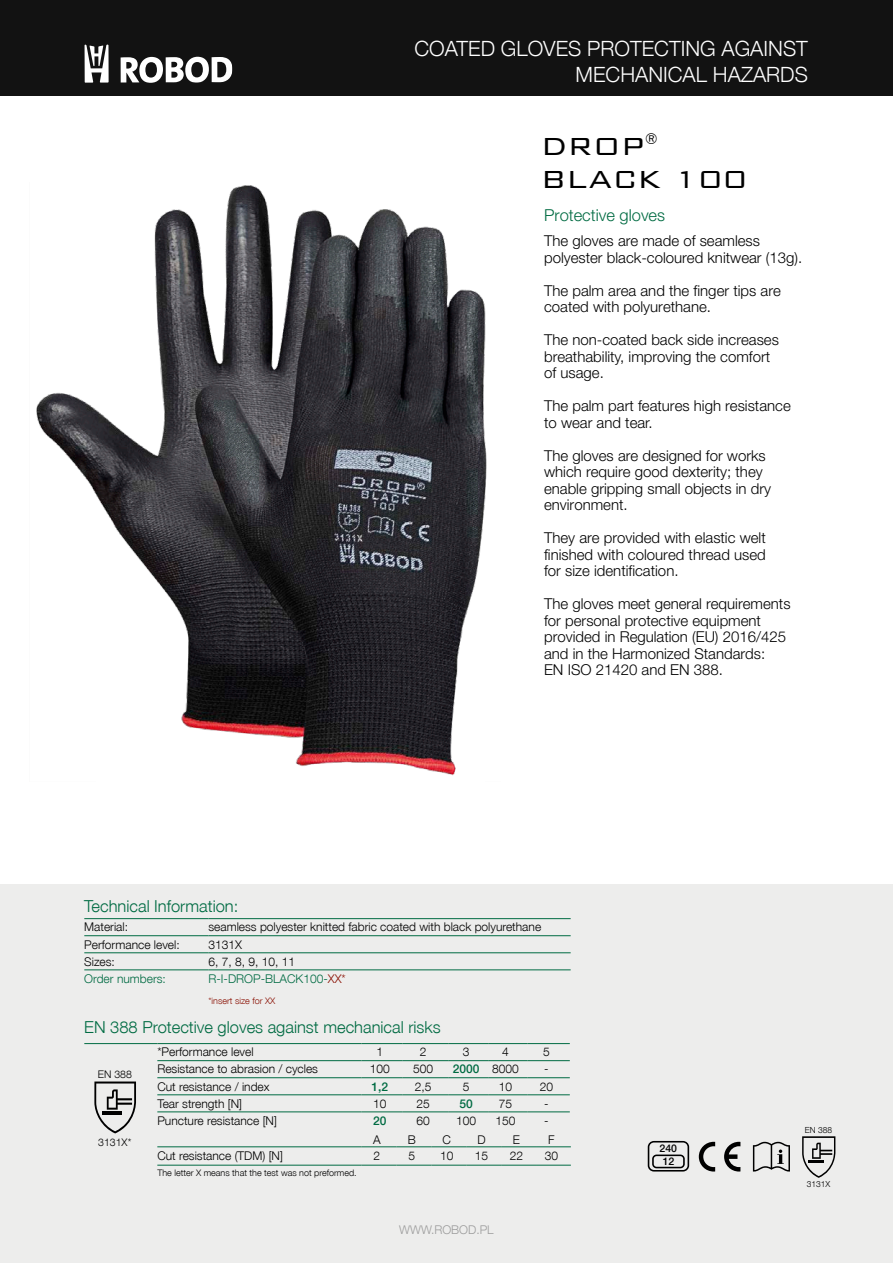
<style>
.page{position:relative;width:893px;height:1263px;background:#fff}
.page>*{position:absolute;margin:0;border:0;box-sizing:border-box;transform-origin:0 0}
.t1{font:300 33px/33px "Bank Gothic BT";color:#000}
.t2{font:300 21px/25.2px "Helvetica Neue CE";color:#fff;text-align:right}
.t3{font:300 16.5px "Helvetica Neue CE";color:#006b42}
.t4{font:300 16.5px "Helvetica Neue LT Pro";color:#006b42}
.t5{font:300 15px/16.5px "Helvetica Neue LT Pro";color:#000}
.t6{font:300 12px "Helvetica Neue CE";color:#000}
.t7{font:300 12px "Helvetica Neue CE";color:#006b42}
.t8{font:500 12px "Helvetica Neue CE";color:#006b42}
.t9{font:300 12px "Helvetica Neue CE";color:#9c9c9c}
.t10{font:300 10.5px "Helvetica Neue CE";color:#000}
.t11{font:500 10.5px/12.6px "Helvetica Neue CE";color:#000}
.t12{font:300 9px "Helvetica Neue CE";color:#000}
.t13{font:300 9px "Helvetica Neue CE";color:#890e01}
.t14{font:300 8.4px "Helvetica Neue CE";color:#000}
.s1{color:#890e01}
.s2{font-weight:300;color:#000}
</style>
<div class="page">
<div style="left:0;top:884px;width:892px;height:379px;background:#ededec"></div>
<div style="left:0;top:0;width:893px;height:96px;background:#121212"></div>
<svg style="left:121px;top:57px;width:111px;height:26px"></svg>
<svg style="left:84px;top:45px;width:25px;height:38px"></svg>
<img style="left:36px;top:185px;width:451px;height:591px">
<hr style="left:84px;top:918px;width:124px;height:1px;background:#006b42">
<hr style="left:208px;top:918px;width:363px;height:1px;background:#006b42">
<hr style="left:84px;top:935px;width:124px;height:1px;background:#006b42">
<hr style="left:208px;top:935px;width:363px;height:1px;background:#006b42">
<hr style="left:84px;top:952px;width:124px;height:1px;background:#006b42">
<hr style="left:208px;top:952px;width:363px;height:1px;background:#006b42">
<hr style="left:84px;top:969px;width:124px;height:1px;background:#006b42">
<hr style="left:208px;top:969px;width:363px;height:1px;background:#006b42">
<hr style="left:84px;top:1043px;width:73px;height:1px;background:#006b42">
<hr style="left:157px;top:1043px;width:204px;height:1px;background:#006b42">
<hr style="left:361px;top:1043px;width:41px;height:1px;background:#006b42">
<hr style="left:402px;top:1043px;width:46px;height:1px;background:#006b42">
<hr style="left:448px;top:1043px;width:40px;height:1px;background:#006b42">
<hr style="left:488px;top:1043px;width:39px;height:1px;background:#006b42">
<hr style="left:527px;top:1043px;width:43px;height:1px;background:#006b42">
<hr style="left:157px;top:1060px;width:204px;height:1px;background:#006b42">
<hr style="left:361px;top:1060px;width:41px;height:1px;background:#006b42">
<hr style="left:402px;top:1060px;width:46px;height:1px;background:#006b42">
<hr style="left:448px;top:1060px;width:40px;height:1px;background:#006b42">
<hr style="left:488px;top:1060px;width:39px;height:1px;background:#006b42">
<hr style="left:527px;top:1060px;width:43px;height:1px;background:#006b42">
<hr style="left:157px;top:1077px;width:204px;height:1px;background:#006b42">
<hr style="left:361px;top:1077px;width:41px;height:1px;background:#006b42">
<hr style="left:402px;top:1077px;width:46px;height:1px;background:#006b42">
<hr style="left:448px;top:1077px;width:40px;height:1px;background:#006b42">
<hr style="left:488px;top:1077px;width:39px;height:1px;background:#006b42">
<hr style="left:527px;top:1077px;width:43px;height:1px;background:#006b42">
<hr style="left:157px;top:1094px;width:204px;height:1px;background:#006b42">
<hr style="left:361px;top:1094px;width:41px;height:1px;background:#006b42">
<hr style="left:402px;top:1094px;width:46px;height:1px;background:#006b42">
<hr style="left:448px;top:1094px;width:40px;height:1px;background:#006b42">
<hr style="left:488px;top:1094px;width:39px;height:1px;background:#006b42">
<hr style="left:527px;top:1094px;width:43px;height:1px;background:#006b42">
<hr style="left:157px;top:1111px;width:204px;height:1px;background:#006b42">
<hr style="left:361px;top:1111px;width:41px;height:1px;background:#006b42">
<hr style="left:402px;top:1111px;width:46px;height:1px;background:#006b42">
<hr style="left:448px;top:1111px;width:40px;height:1px;background:#006b42">
<hr style="left:488px;top:1111px;width:39px;height:1px;background:#006b42">
<hr style="left:527px;top:1111px;width:43px;height:1px;background:#006b42">
<hr style="left:157px;top:1146px;width:205px;height:1px;background:#006b42">
<hr style="left:362px;top:1146px;width:34px;height:1px;background:#006b42">
<hr style="left:396px;top:1146px;width:35px;height:1px;background:#006b42">
<hr style="left:431px;top:1146px;width:35px;height:1px;background:#006b42">
<hr style="left:466px;top:1146px;width:35px;height:1px;background:#006b42">
<hr style="left:501px;top:1146px;width:35px;height:1px;background:#006b42">
<hr style="left:536px;top:1146px;width:35px;height:1px;background:#006b42">
<hr style="left:157px;top:1165px;width:205px;height:1px;background:#006b42">
<hr style="left:362px;top:1165px;width:34px;height:1px;background:#006b42">
<hr style="left:396px;top:1165px;width:35px;height:1px;background:#006b42">
<hr style="left:431px;top:1165px;width:35px;height:1px;background:#006b42">
<hr style="left:466px;top:1165px;width:35px;height:1px;background:#006b42">
<hr style="left:501px;top:1165px;width:35px;height:1px;background:#006b42">
<hr style="left:536px;top:1165px;width:35px;height:1px;background:#006b42">
<svg style="left:94px;top:1081px;width:42px;height:52px"></svg>
<svg style="left:699px;top:1142px;width:16px;height:29px"></svg>
<svg style="left:724px;top:1142px;width:16px;height:29px"></svg>
<svg style="left:753px;top:1142px;width:37px;height:29px"></svg>
<svg style="left:802px;top:1136px;width:34px;height:42px"></svg>
<svg style="left:648px;top:1141px;width:41px;height:30px"></svg>
<h2 class="t2" style="left:414px;top:36px;width:395px">COATED GLOVES PROTECTING AGAINST<br>MECHANICAL HAZARDS</h2>
<h1 class="t1" style="left:541px;top:129px;width:208px">DROP<sup>®<br></sup>BLACK 100</h1>
<p class="t4" style="left:544px;top:205px;width:123px">Protective gloves</p>
<p class="t5" style="left:544px;top:232px;width:260px">The gloves are made of seamless polyester black-coloured knitwear (13g).</p>
<p class="t5" style="left:544px;top:282px;width:238px">The palm area and the finger tips are coated with polyurethane.</p>
<p class="t5" style="left:544px;top:331px;width:236px">The non-coated back side increases breathability, improving the comfort of usage.</p>
<p class="t5" style="left:544px;top:397px;width:248px">The palm part features high resistance to wear and tear.</p>
<p class="t5" style="left:544px;top:447px;width:228px">The gloves are designed for works which require good dexterity; they enable gripping small objects in dry environment.</p>
<p class="t5" style="left:544px;top:529px;width:223px;text-align:justify">They are provided with elastic welt finished with coloured thread used for size identification.</p>
<p class="t5" style="left:544px;top:595px;width:248px">The gloves meet general requirements for personal protective equipment provided in Regulation (EU) 2016/425 and in the Harmonized Standards:<br>EN ISO 21420 and EN 388.</p>
<p class="t3" style="left:84px;top:896px;width:156px">Technical Information:</p>
<p class="t6" style="left:84px;top:920px;width:45px">Material:</p>
<p class="t6" style="left:208px;top:920px;width:334px">seamless polyester knitted fabric coated with black polyurethane</p>
<p class="t6" style="left:84px;top:937px;width:97px">Performance level:</p>
<p class="t6" style="left:208px;top:937px;width:35px">3131X</p>
<p class="t6" style="left:84px;top:954px;width:32px">Sizes:</p>
<p class="t6" style="left:208px;top:954px;width:88px">6, 7, 8, 9, 10, 11</p>
<p class="t7" style="left:84px;top:971px;width:83px">Order numbers:</p>
<p class="t7" style="left:208px;top:971px;width:139px">R-I-DROP-BLACK100-<span class="s1">XX*</span></p>
<p class="t13" style="left:208px;top:995px;width:69px">*insert size for XX</p>
<p class="t3" style="left:84px;top:1017px;width:358px">EN 388 Protective gloves against mechanical risks</p>
<p class="t6" style="left:157px;top:1045px;width:98px">*Performance level</p>
<p class="t6" style="left:376px;top:1045px;width:8px">1</p>
<p class="t6" style="left:420px;top:1045px;width:8px">2</p>
<p class="t6" style="left:463px;top:1045px;width:8px">3</p>
<p class="t6" style="left:502px;top:1045px;width:8px">4</p>
<p class="t6" style="left:543px;top:1045px;width:8px">5</p>
<p class="t6" style="left:157px;top:1062px;width:162px">Resistance to abrasion / cycles</p>
<p class="t6" style="left:370px;top:1062px;width:22px">100</p>
<p class="t6" style="left:413px;top:1062px;width:22px">500</p>
<p class="t8" style="left:453px;top:1062px;width:68px">2000 <span class="s2">8000</span></p>
<p class="t6" style="left:544px;top:1062px;width:6px">-</p>
<p class="t6" style="left:157px;top:1079px;width:114px">Cut resistance / index</p>
<p class="t8" style="left:371px;top:1079px;width:18px">1,2</p>
<p class="t6" style="left:415px;top:1079px;width:18px">2,5</p>
<p class="t6" style="left:463px;top:1079px;width:8px">5</p>
<p class="t6" style="left:499px;top:1079px;width:15px">10</p>
<p class="t6" style="left:540px;top:1079px;width:15px">20</p>
<p class="t6" style="left:157px;top:1096px;width:86px">Tear strength [N]</p>
<p class="t6" style="left:373px;top:1096px;width:15px">10</p>
<p class="t6" style="left:416px;top:1096px;width:15px">25</p>
<p class="t8" style="left:459px;top:1096px;width:15px">50</p>
<p class="t6" style="left:499px;top:1096px;width:15px">75</p>
<p class="t6" style="left:544px;top:1096px;width:6px">-</p>
<p class="t6" style="left:157px;top:1113px;width:121px">Puncture resistance [N]</p>
<p class="t8" style="left:373px;top:1113px;width:15px">20</p>
<p class="t6" style="left:416px;top:1113px;width:15px">60</p>
<p class="t6" style="left:456px;top:1113px;width:22px">100</p>
<p class="t6" style="left:496px;top:1113px;width:22px">150</p>
<p class="t6" style="left:544px;top:1113px;width:6px">-</p>
<p class="t6" style="left:373px;top:1132px;width:9px">A</p>
<p class="t6" style="left:408px;top:1132px;width:10px">B</p>
<p class="t6" style="left:442px;top:1132px;width:10px">C</p>
<p class="t6" style="left:477px;top:1132px;width:10px">D</p>
<p class="t6" style="left:513px;top:1132px;width:9px">E</p>
<p class="t6" style="left:548px;top:1132px;width:8px">F</p>
<p class="t6" style="left:157px;top:1148px;width:127px">Cut resistance (TDM) [N]</p>
<p class="t6" style="left:374px;top:1149px;width:8px">2</p>
<p class="t6" style="left:408px;top:1149px;width:8px">5</p>
<p class="t6" style="left:440px;top:1149px;width:15px">10</p>
<p class="t6" style="left:475px;top:1149px;width:15px">15</p>
<p class="t6" style="left:510px;top:1149px;width:15px">22</p>
<p class="t6" style="left:545px;top:1149px;width:15px">30</p>
<p class="t12" style="left:157px;top:1167px;width:201px">The letter X means that the test was not preformed.</p>
<p class="t10" style="left:98px;top:1068px;width:36px">EN 388</p>
<p class="t10" style="left:98px;top:1135px;width:35px">3131X*</p>
<p class="t9" style="left:399px;top:1222px;width:96px">WWW.ROBOD.PL</p>
<p class="t11" style="left:660px;top:1142px;width:19px">240<br>12</p>
<p class="t14" style="left:805px;top:1125px;width:29px">EN 388</p>
<p class="t14" style="left:807px;top:1179px;width:25px">3131X</p>
</div>
